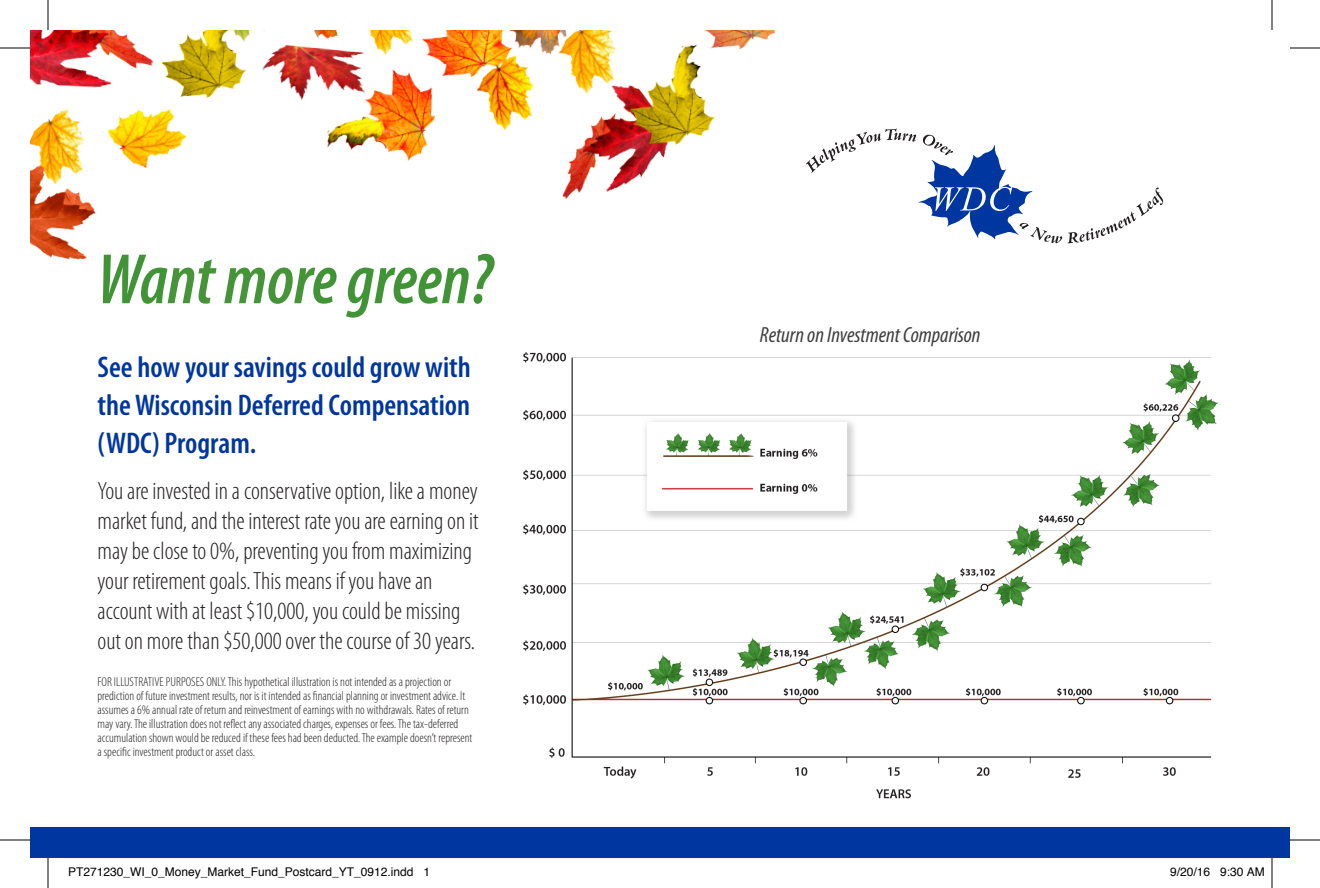
<style>
.page{position:relative;width:1320px;height:888px;background:#fff}
.page>*{position:absolute;margin:0;border:0;box-sizing:border-box;transform-origin:0 0}
.t1{font:italic 600 condensed 72px "Myriad Pro";color:#419436;scale:.95 1}
.t2{font:600 condensed 30px/38px "Myriad Pro";color:#0036a0;text-align:justify}
.t3{font:300 condensed 25px/30px "Myriad Pro";color:#231f20}
.t4{font:italic condensed 22px "Myriad Pro";color:#3e3e3f}
.t5{font:300 condensed 13px/14px "Myriad Pro";color:#231f20}
.t6{font:12px "Helvetica";color:#000}
.s1{color:#459438}
</style>
<div class="page">
<img style="left:30px;top:30px;width:746px;height:230px">
<div style="left:30px;top:827px;width:1260px;height:31px;background:#0036a0"></div>
<svg style="left:806px;top:129px;width:256px;height:114px"></svg>
<svg style="left:1068px;top:187px;width:95px;height:56px"></svg>
<img style="left:523px;top:352px;width:696px;height:447px">
<hr style="left:0;top:48px;width:30px;height:1px;background:#000">
<hr style="left:1290px;top:48px;width:30px;height:1px;background:#000">
<hr style="left:0;top:840px;width:30px;height:1px;background:#000">
<hr style="left:1290px;top:840px;width:30px;height:1px;background:#000">
<hr style="left:48px;top:0;width:1px;height:30px;background:#000">
<hr style="left:48px;top:858px;width:1px;height:30px;background:#000">
<hr style="left:1272px;top:0;width:1px;height:30px;background:#000">
<hr style="left:1272px;top:858px;width:1px;height:30px;background:#000">
<h1 class="t1" style="left:98px;top:241px;width:417px">Wa<span class="s1">nt mor</span>e green?</h1>
<h2 class="t2" style="left:98px;top:348px;width:375px">See how your savings could grow with the Wisconsin Deferred Compensation (WDC) Program.</h2>
<p class="t3" style="left:98px;top:476px;width:383px">You are invested in a conservative option, like a money market fund, and the interest rate you are earning on it may be close to 0%, preventing you from maximizing your retirement goals. This means if you have an account with at least $10,000, you could be missing out on more than $50,000 over the course of 30 years.</p>
<p class="t5" style="left:98px;top:675px;width:376px">FOR ILLUSTRATIVE PURPOSES ONLY. This hypothetical illustration is not intended as a projection or prediction of future investment results, nor is it intended as financial planning or investment advice. It assumes a 6% annual rate of return and reinvestment of earnings with no withdrawals. Rates of return may vary. The illustration does not reflect any associated charges, expenses or fees. The tax-deferred accumulation shown would be reduced if these fees had been deducted. The example doesn’t represent a specific investment product or asset class.</p>
<h3 class="t4" style="left:760px;top:322px;width:222px">Return on Investment Comparison</h3>
<p class="t6" style="left:68px;top:863px;width:364px">PT271230_WI_0_Money_Market_Fund_Postcard_YT_0912.indd 1</p>
<p class="t6" style="left:1170px;top:863px;width:96px">9/20/16 9:30 AM</p>
</div>
